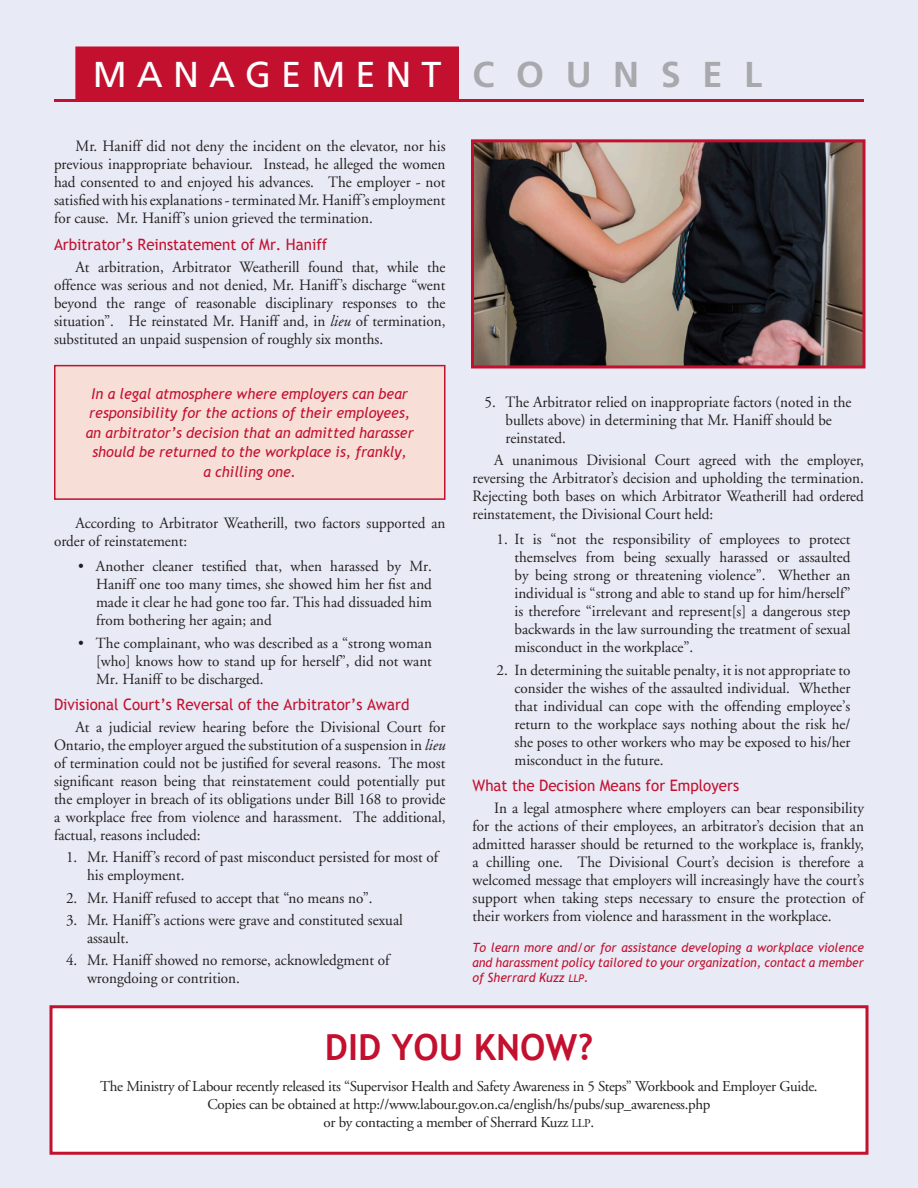
<style>
.page{position:relative;width:918px;height:1188px;background:#e8eaf5}
.page>*{position:absolute;margin:0;border:0;box-sizing:border-box;transform-origin:0 0}
.t1{font:36px "Frutiger";letter-spacing:.28em;color:#fff}
.t2{font:700 36px "Trebuchet MS";color:#c3102f}
.Main_Text{font:15.75px/18px "Adobe Garamond";color:#231f20;text-align:justify;scale:.96 1}
.Red_Subheading_Text{font:15.75px "Trebuchet MS";color:#c3102f;scale:.96 1}
.Main_Subheading_Text{font:15.45px/18px "Adobe Garamond";color:#231f20;text-align:justify}
.t3{font:15px/18px "Adobe Garamond";letter-spacing:-.02em;color:#231f20;text-align:center}
.Red_Subheading_Text-2{font:italic 15px/19.5px "Trebuchet MS";color:#c3102f;text-align:center;scale:.96 1}
.Main_Text-2{font:italic 12.75px/15px "Trebuchet MS";color:#c3102f;text-align:justify;scale:.96 1}
.s1{font-weight:700;color:#a8a9ad}
.s2{font-style:italic}
.s3{font-size:10.5px}
.s4{font-size:12px}
</style>
<div class="page">
<div style="left:75px;top:46px;width:384px;height:54px;background:#c3102f;border:3px solid #c3102f"></div>
<hr style="left:54px;top:99px;width:810px;height:3px;background:#c3102f">
<div style="left:51px;top:1007px;width:816px;height:146px;background:#fff"></div>
<div style="left:50px;top:1005px;width:818px;height:150px;border:3px solid #c3102f"></div>
<div style="left:55px;top:366px;width:390px;height:133px;background:#f7ded7"></div>
<div style="left:54px;top:365px;width:392px;height:135px;border:2px solid #c3102f"></div>
<img style="left:475px;top:143px;width:387px;height:221px">
<div style="left:471px;top:139px;width:395px;height:229px;border:3px solid #c3102f"></div>
<p class="t1" style="left:93px;top:53px;width:671px">MANAGEMENT <span class="s1">C O U N S E L</span></p>
<p class="Main_Text" style="left:54px;top:137px;width:409px;text-indent:22px">Mr. Haniff did not deny the incident on the elevator, nor his previous inappropriate behaviour. Instead, he alleged the women had consented to and enjoyed his advances. The employer - not satisfied with his explanations - terminated Mr. Haniff’s employment for cause. Mr. Haniff’s union grieved the termination.</p>
<p class="Red_Subheading_Text" style="left:54px;top:235px;width:286px">Arbitrator’s Reinstatement of Mr. Haniff</p>
<p class="Main_Text" style="left:54px;top:258px;width:409px;text-indent:22px">At arbitration, Arbitrator Weatherill found that, while the offence was serious and not denied, Mr. Haniff’s discharge “went beyond the range of reasonable disciplinary responses to the situation”. He reinstated Mr. Haniff and, in <span class="s2">lieu</span> of termination, substituted an unpaid suspension of roughly six months.</p>
<p class="Red_Subheading_Text-2" style="left:86px;top:384px;width:343px">In a legal atmosphere where employers can bear responsibility for the actions of their employees, an arbitrator’s decision that an admitted harasser should be returned to the workplace is, frankly,<br>a chilling one.</p>
<p class="Main_Text" style="left:54px;top:515px;width:409px;text-indent:22px">According to Arbitrator Weatherill, two factors supported an order of reinstatement:</p>
<p class="Main_Subheading_Text" style="left:96px;top:557px;width:337px;text-indent:-18px">• Another cleaner testified that, when harassed by Mr.<br>Haniff one too many times, she showed him her fist and made it clear he had gone too far. This had dissuaded him from bothering her again; and</p>
<p class="Main_Subheading_Text" style="left:96px;top:635px;width:337px;text-indent:-18px">• The complainant, who was described as a “strong woman [who] knows how to stand up for herself”, did not want Mr. Haniff to be discharged.</p>
<p class="Red_Subheading_Text" style="left:54px;top:695px;width:372px">Divisional Court’s Reversal of the Arbitrator’s Award</p>
<p class="Main_Text" style="left:54px;top:718px;width:409px;text-indent:22px">At a judicial review hearing before the Divisional Court for Ontario, the employer argued the substitution of a suspension in <span class="s2">lieu </span>of termination could not be justified for several reasons. The most significant reason being that reinstatement could potentially put the employer in breach of its obligations under Bill 168 to provide a workplace free from violence and harassment. The additional, factual, reasons included:</p>
<p class="Main_Text" style="left:87px;top:849px;width:367px;text-indent:-21px">1. Mr. Haniff’s record of past misconduct persisted for most of his employment.</p>
<p class="Main_Text" style="left:66px;top:889px;width:321px">2. Mr. Haniff refused to accept that “no means no”.</p>
<p class="Main_Text" style="left:87px;top:911px;width:331px;text-indent:-21px">3. Mr. Haniff’s actions were grave and constituted sexual assault.</p>
<p class="Main_Text" style="left:87px;top:952px;width:317px;text-indent:-21px">4. Mr. Haniff showed no remorse, acknowledgment of wrongdoing or contrition.</p>
<p class="Main_Text" style="left:506px;top:393px;width:362px;text-align:left;text-indent:-21px">5. The Arbitrator relied on inappropriate factors (noted in the bullets above) in determining that Mr. Haniff should be reinstated.</p>
<p class="Main_Text" style="left:472px;top:452px;width:409px;text-indent:22px">A unanimous Divisional Court agreed with the employer, reversing the Arbitrator’s decision and upholding the termination.<br>Rejecting both bases on which Arbitrator Weatherill had ordered reinstatement, the Divisional Court held:</p>
<p class="Main_Subheading_Text" style="left:514px;top:530px;width:338px;text-indent:-18px">1. It is “not the responsibility of employees to protect themselves from being sexually harassed or assaulted by being strong or threatening violence”. Whether an individual is “strong and able to stand up for him/herself” is therefore “irrelevant and represent[s] a dangerous step backwards in the law surrounding the treatment of sexual misconduct in the workplace”.</p>
<p class="Main_Subheading_Text" style="left:514px;top:662px;width:338px;text-indent:-18px">2. In determining the suitable penalty, it is not appropriate to consider the wishes of the assaulted individual. Whether that individual can cope with the offending employee’s return to the workplace says nothing about the risk he/ she poses to other workers who may be exposed to his/her misconduct in the future.</p>
<p class="Red_Subheading_Text" style="left:472px;top:776px;width:279px">What the Decision Means for Employers</p>
<p class="Main_Text" style="left:472px;top:799px;width:409px;text-indent:22px">In a legal atmosphere where employers can bear responsibility for the actions of their employees, an arbitrator’s decision that an admitted harasser should be returned to the workplace is, frankly, a chilling one. The Divisional Court’s decision is therefore a welcomed message that employers will increasingly have the court’s support when taking steps necessary to ensure the protection of their workers from violence and harassment in the workplace.</p>
<p class="Main_Text-2" style="left:472px;top:940px;width:409px">To learn more and/or for assistance developing a workplace violence and harassment policy tailored to your organization, contact a member of Sherrard Kuzz <span class="s3">LLP</span>.</p>
<p class="t2" style="left:325px;top:1024px;width:270px">DID YOU KNOW?</p>
<p class="t3" style="left:100px;top:1078px;width:719px">The Ministry of Labour recently released its “Supervisor Health and Safety Awareness in 5 Steps” Workbook and Employer Guide.<br>Copies can be obtained at http://www.labour.gov.on.ca/english/hs/pubs/sup_awareness.php<br>or by contacting a member of Sherrard Kuzz <span class="s4">LLP</span>.</p>
</div>
